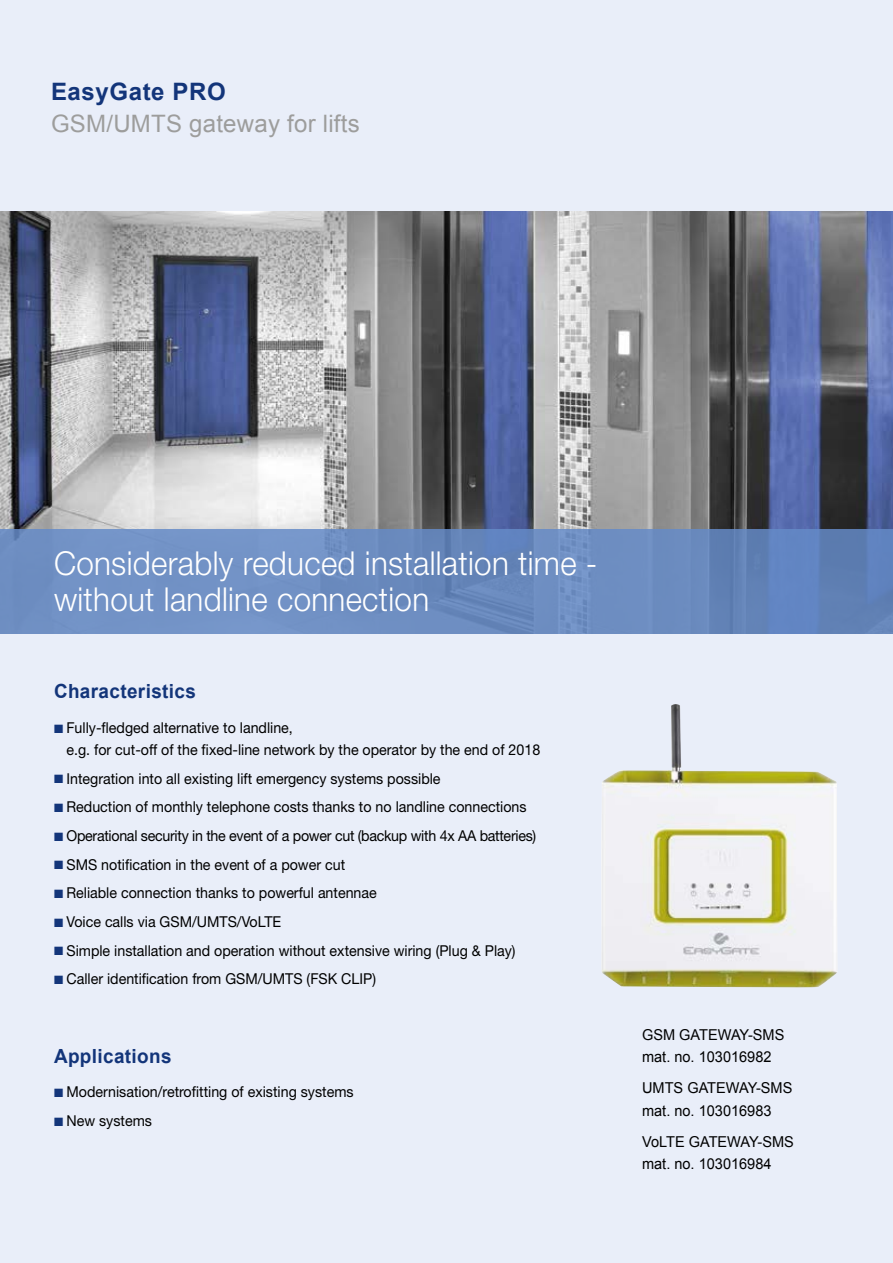
<style>
.page{position:relative;width:893px;height:1263px;background:#e9eef9}
.page>*{position:absolute;margin:0;border:0;box-sizing:border-box;transform-origin:0 0}
.t1{font:300 33px/36px "Helvetica Neue";letter-spacing:.01em;color:#fff;scale:.95 1}
.t2{font:24px "Arial";letter-spacing:.01em;color:#9d9d9c}
.t3{font:700 24px "Arial";letter-spacing:.025em;color:#13357a}
.t4{font:700 19.5px "Arial";letter-spacing:.02em;color:#13357a}
.t5{font:15px/22.5px "Helvetica Neue";color:#000;scale:.95 1}
.t6{font:15px/22.5px "Arial";color:#000}
.t7{font:15px "Helvetica Neue";letter-spacing:-.02em;color:#000;scale:.95 1}
.s1{color:#13357a}
</style>
<div class="page">
<img style="left:0;top:212px;width:893px;height:317px">
<div style="left:0;top:529px;width:893px;height:105px;background:linear-gradient(to right,#7595c7,#6183b9)"></div>
<img style="left:602px;top:704px;width:235px;height:283px">
<h2 class="t3" style="left:51px;top:76px;width:176px">EasyGate PRO</h2>
<h2 class="t2" style="left:51px;top:108px;width:310px">GSM/UMTS gateway for lifts</h2>
<h1 class="t1" style="left:54px;top:544px;width:574px">Considerably reduced installation time - without landline connection</h1>
<h3 class="t4" style="left:54px;top:678px;width:143px">Characteristics</h3>
<p class="t5" style="left:66px;top:716px;width:500px;text-indent:-12px"><span class="s1">■</span> Fully-fledged alternative to landline,<br>e.g. for cut-off of the fixed-line network by the operator by the end of 2018</p>
<p class="t5" style="left:54px;top:767px;width:408px"><span class="s1">■</span> Integration into all existing lift emergency systems possible</p>
<p class="t5" style="left:54px;top:795px;width:499px"><span class="s1">■</span> Reduction of monthly telephone costs thanks to no landline connections</p>
<p class="t7" style="left:54px;top:827px;width:509px"><span class="s1">■</span> Operational security in the event of a power cut (backup with 4x AA batteries)</p>
<p class="t5" style="left:54px;top:853px;width:308px"><span class="s1">■</span> SMS notification in the event of a power cut</p>
<p class="t5" style="left:54px;top:881px;width:341px"><span class="s1">■</span> Reliable connection thanks to powerful antennae</p>
<p class="t5" style="left:54px;top:910px;width:241px"><span class="s1">■</span> Voice calls via GSM/UMTS/VoLTE</p>
<p class="t5" style="left:54px;top:939px;width:487px"><span class="s1">■</span> Simple installation and operation without extensive wiring (Plug &amp; Play)</p>
<p class="t5" style="left:54px;top:967px;width:340px"><span class="s1">■</span> Caller identification from GSM/UMTS (FSK CLIP)</p>
<h3 class="t4" style="left:54px;top:1043px;width:119px">Applications</h3>
<p class="t5" style="left:54px;top:1080px;width:317px"><span class="s1">■</span> Modernisation/retrofitting of existing systems</p>
<p class="t5" style="left:54px;top:1109px;width:105px"><span class="s1">■</span> New systems</p>
<p class="t6" style="left:642px;top:1023px;width:144px">GSM GATEWAY-SMS mat. no. 103016982</p>
<p class="t6" style="left:642px;top:1077px;width:152px">UMTS GATEWAY-SMS mat. no. 103016983</p>
<p class="t6" style="left:642px;top:1130px;width:153px">VoLTE GATEWAY-SMS mat. no. 103016984</p>
</div>
